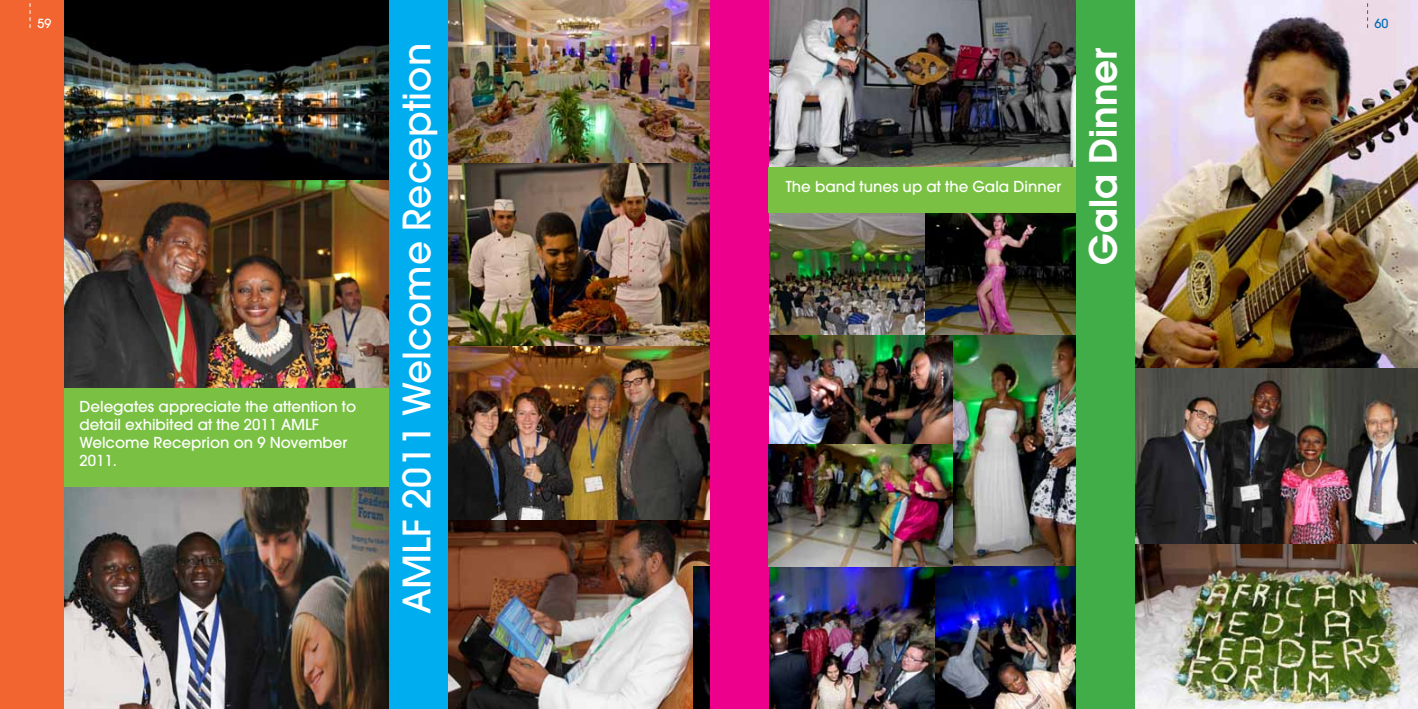
<style>
.page{position:relative;width:1418px;height:709px;background:#fff}
.page>*{position:absolute;margin:0;border:0;box-sizing:border-box;transform-origin:0 0}
.t1{font:500 37.5px "Avant Garde";color:#fff}
.t2{font:600 37.5px "Avant Garde";color:#fff}
.t3{font:500 15px/18px "Avant Garde";color:#fff}
.t4{font:500 12.5px "Avant Garde";color:#fff}
.t5{font:500 12.5px "Avant Garde";color:#036cb6}
</style>
<div class="page">
<img style="left:952px;top:334px;width:124px;height:232px">
<img style="left:768px;top:334px;width:184px;height:232px">
<img style="left:924px;top:212px;width:152px;height:122px">
<img style="left:768px;top:212px;width:156px;height:122px">
<img style="left:64px;top:487px;width:325px;height:222px">
<img style="left:447px;top:345px;width:262px;height:175px">
<img style="left:447px;top:520px;width:262px;height:189px">
<img style="left:64px;top:0;width:325px;height:181px">
<img style="left:64px;top:181px;width:325px;height:207px">
<div style="left:26px;top:388px;width:387px;height:99px;background:#7ac143"></div>
<div style="left:0;top:0;width:64px;height:709px;background:#f26531"></div>
<img style="left:447px;top:0;width:262px;height:345px">
<div style="left:389px;top:0;width:58px;height:709px;background:#00aeef"></div>
<svg style="left:30px;top:3px;width:1px;height:25px"></svg>
<img style="left:694px;top:566px;width:382px;height:143px">
<img style="left:1135px;top:543px;width:282px;height:166px">
<img style="left:768px;top:0;width:308px;height:167px">
<img style="left:1135px;top:0;width:282px;height:368px">
<div style="left:709px;top:0;width:59px;height:709px;background:#ec008c"></div>
<div style="left:768px;top:167px;width:321px;height:45px;background:#7ac143"></div>
<div style="left:1076px;top:0;width:59px;height:709px;background:#41ad49"></div>
<svg style="left:1367px;top:0;width:1px;height:28px"></svg>
<img style="left:1135px;top:368px;width:282px;height:175px">
<p class="t4" style="left:37px;top:16px;width:15px">59</p>
<p class="t3" style="left:79px;top:398px;width:278px">Delegates appreciate the attention to detail exhibited at the 2011 AMLF<br>Welcome Receprion on 9 November<br>2011.</p>
<h1 class="t1" style="left:393px;top:614px;width:573px;rotate:-90deg">AMLF 2011 Welcome Reception</h1>
<p class="t3" style="left:785px;top:177px;width:277px">The band tunes up at the Gala Dinner</p>
<h1 class="t2" style="left:1078px;top:265px;width:218px;rotate:-90deg">Gala Dinner</h1>
<p class="t5" style="left:1374px;top:16px;width:15px">60</p>
</div>
